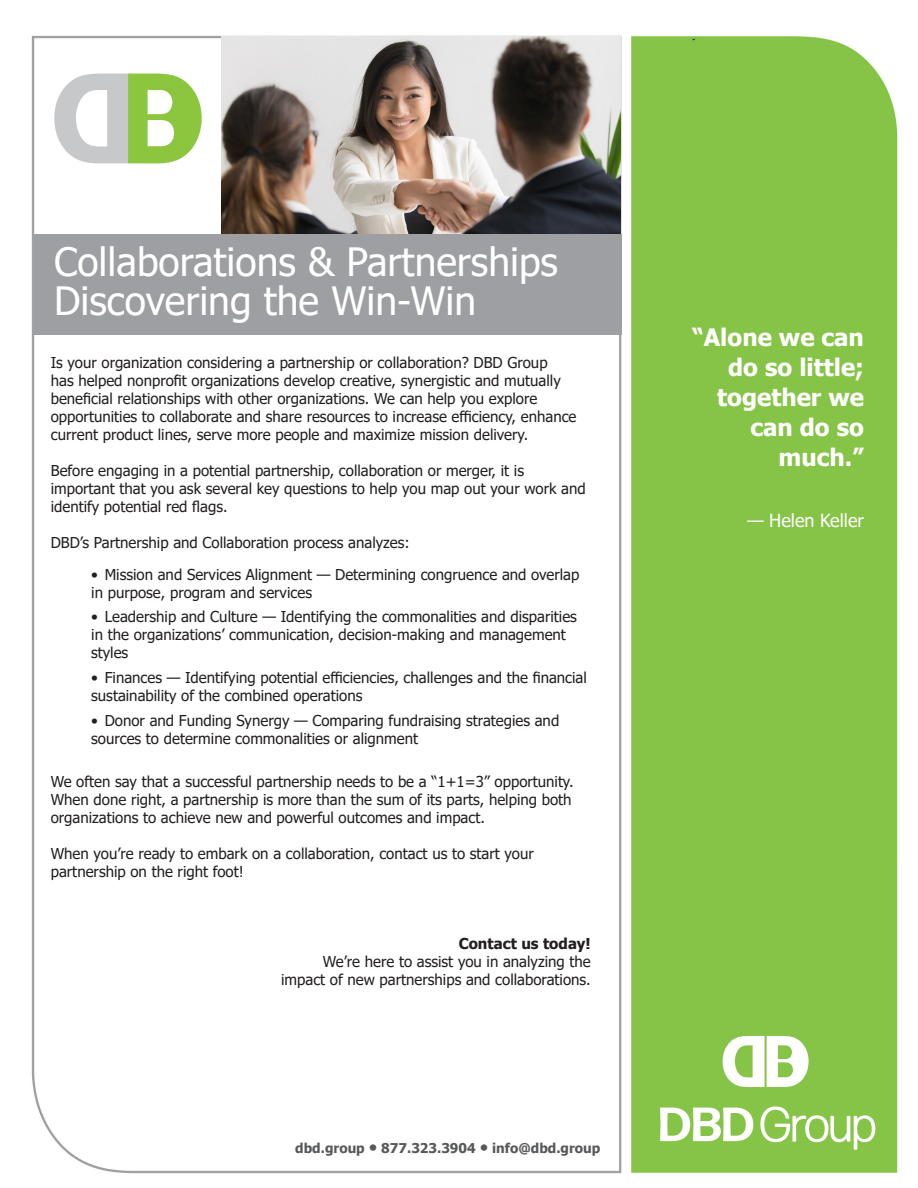
<style>
.page{position:relative;width:918px;height:1188px;background:#fff}
.page>*{position:absolute;margin:0;border:0;box-sizing:border-box;transform-origin:0 0}
.t1{font:39px/39px "Tahoma";color:#fff}
.t2{font:700 24px/30px "Tahoma";color:#fff;text-align:right}
.t3{font:18px "Tahoma";color:#fff}
.t4{font:15px/18px "Tahoma";color:#231f20}
.t5{font:700 13.5px "Tahoma";color:#57585a}
.s1{font-weight:700}
</style>
<div class="page">
<img style="left:31px;top:35px;width:867px;height:1139px">
<img style="left:221px;top:37px;width:399px;height:197px">
<div style="left:35px;top:234px;width:587px;height:101px;background:#9d9fa2"></div>
<svg style="left:55px;top:74px;width:147px;height:89px"></svg>
<svg style="left:723px;top:1036px;width:86px;height:51px"></svg>
<svg style="left:660px;top:1108px;width:93px;height:33px"></svg>
<svg style="left:760px;top:1106px;width:115px;height:44px"></svg>
<p class="t1" style="left:54px;top:245px;width:506px">Collaborations &amp; Partnerships<br>Discovering the Win-Win</p>
<p class="t4" style="left:51px;top:355px;width:527px">Is your organization considering a partnership or collaboration? DBD Group<br>has helped nonprofit organizations develop creative, synergistic and mutually beneficial relationships with other organizations. We can help you explore opportunities to collaborate and share resources to increase efficiency, enhance current product lines, serve more people and maximize mission delivery.</p>
<p class="t4" style="left:51px;top:463px;width:537px">Before engaging in a potential partnership, collaboration or merger, it is important that you ask several key questions to help you map out your work and identify potential red flags.</p>
<p class="t4" style="left:51px;top:535px;width:360px">DBD’s Partnership and Collaboration process analyzes:</p>
<p class="t4" style="left:91px;top:566px;width:490px">• Mission and Services Alignment — Determining congruence and overlap in purpose, program and services</p>
<p class="t4" style="left:91px;top:609px;width:487px">• Leadership and Culture — Identifying the commonalities and disparities in the organizations’ communication, decision-making and management styles</p>
<p class="t4" style="left:91px;top:670px;width:497px">• Finances — Identifying potential efficiencies, challenges and the financial sustainability of the combined operations</p>
<p class="t4" style="left:91px;top:712px;width:470px">• Donor and Funding Synergy — Comparing fundraising strategies and sources to determine commonalities or alignment</p>
<p class="t4" style="left:51px;top:773px;width:524px">We often say that a successful partnership needs to be a “1+1=3” opportunity.<br>When done right, a partnership is more than the sum of its parts, helping both organizations to achieve new and powerful outcomes and impact.</p>
<p class="t4" style="left:51px;top:845px;width:485px">When you’re ready to embark on a collaboration, contact us to start your partnership on the right foot!</p>
<p class="t4" style="left:323px;top:935px;width:269px;text-align:right"><span class="s1">Contact us today!<br></span>We’re here to assist you in analyzing the</p>
<p class="t4" style="left:281px;top:971px;width:311px">impact of new partnerships and collaborations.</p>
<p class="t5" style="left:295px;top:1139px;width:307px">dbd.group • 877.323.3904 • info@dbd.group</p>
<p class="t2" style="left:692px;top:324px;width:173px">“Alone we can do so little; together we can do so much.”</p>
<p class="t3" style="left:747px;top:508px;width:118px">— Helen Keller</p>
</div>
